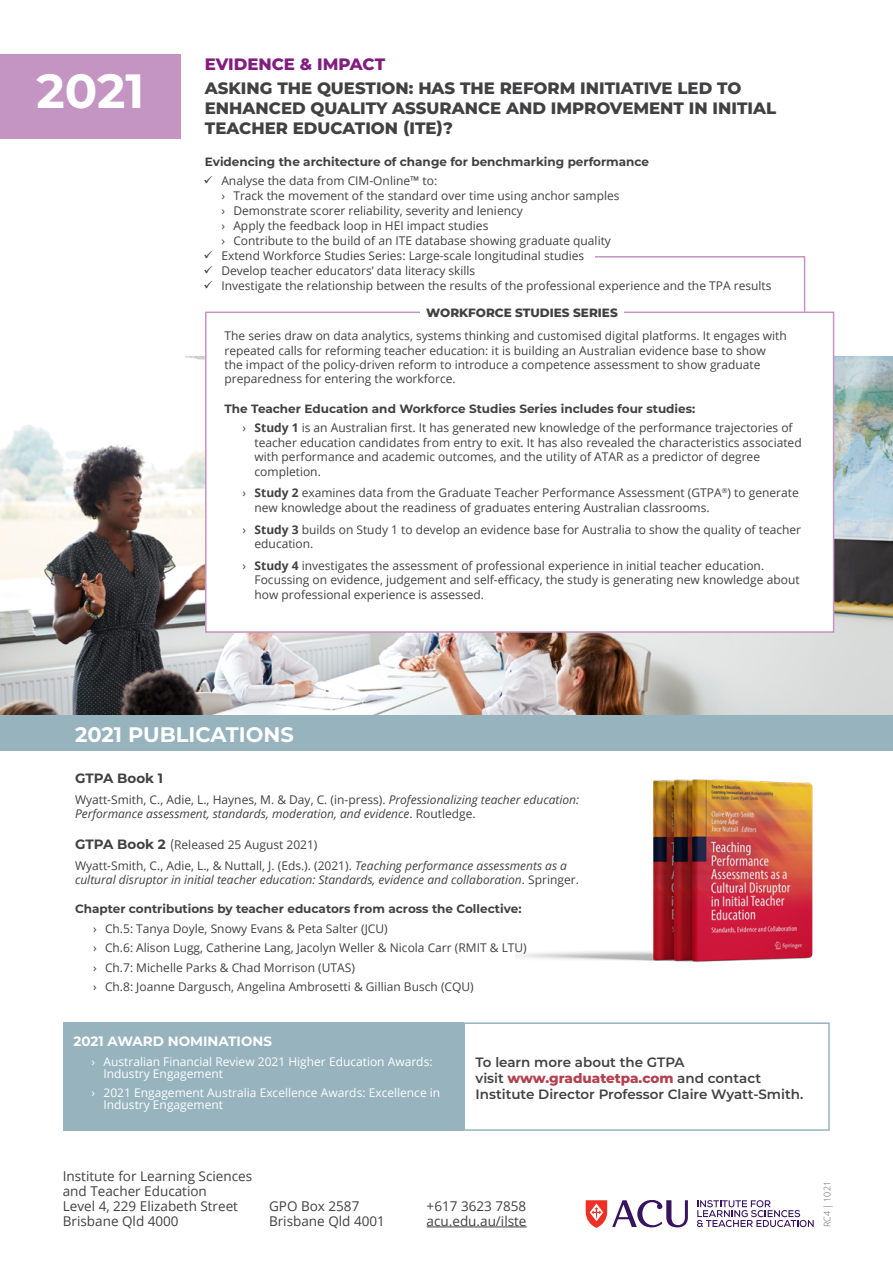
<style>
.page{position:relative;width:893px;height:1263px;background:#fff}
.page>*{position:absolute;margin:0;border:0;box-sizing:border-box;transform-origin:0 0}
.t1{font:700 48px "Montserrat";color:#fff}
.t2{font:700 21px "Montserrat";color:#fff}
.t3{font:800 16.5px/19.8px "Montserrat";color:#414042}
.t4{font:800 16.5px "Montserrat";color:#821d80}
.t5{font:13.5px/15px "Open Sans";color:#414042}
.t6{font:600 13.5px/16.2px "Montserrat";color:#414042}
.t7{font:700 13.5px "Montserrat";color:#fff}
.t8{font:700 13.5px "Montserrat";color:#414042}
.t9{font:12px/14.4px "Open Sans";color:#414042}
.t10{font:italic 12px/13.5px "Open Sans";color:#414042}
.t11{font:700 12px "Montserrat";color:#414042}
.t12{font:12px/12px "Open Sans";color:#fff}
.t13{font:800 12px "Montserrat";color:#414042}
.t14{font:300 9px "Open Sans";color:#606163}
.s1{font-weight:700}
.s2{font-style:normal}
.s3{font-family:"Montserrat";font-weight:700;font-size:13.5px}
.s4{font-family:"Montserrat";font-size:13.5px}
.s5{font-style:italic}
.s6{font-weight:800;color:#b3414f}
</style>
<div class="page">
<div style="left:0;top:54px;width:181px;height:84px;background:#c495c3"></div>
<hr style="left:427px;top:1226px;width:100px;height:1px;background:#414042">
<svg style="left:586px;top:1200px;width:102px;height:28px"></svg>
<svg style="left:697px;top:1200px;width:117px;height:27px"></svg>
<img style="left:0;top:357px;width:893px;height:358px">
<div style="left:206px;top:312px;width:628px;height:320px;background:#fff"></div>
<div style="left:205px;top:312px;width:629px;height:321px;border:2px solid #c495c3"></div>
<div style="left:420px;top:300px;width:204px;height:24px;background:#fff"></div>
<hr style="left:595px;top:256px;width:209px;height:2px;background:#c495c3">
<hr style="left:804px;top:256px;width:1px;height:56px;background:#c495c3">
<img style="left:515px;top:779px;width:298px;height:183px">
<div style="left:464px;top:1022px;width:366px;height:109px;border:2px solid #96b3be"></div>
<div style="left:63px;top:1022px;width:401px;height:109px;background:#96b3be"></div>
<div style="left:0;top:715px;width:893px;height:36px;background:#96b3be"></div>
<h1 class="t1" style="left:37px;top:56px;width:109px">2021</h1>
<h3 class="t4" style="left:205px;top:52px;width:182px">EVIDENCE &amp; IMPACT</h3>
<h3 class="t3" style="left:205px;top:78px;width:573px">ASKING THE QUESTION: HAS THE REFORM INITIATIVE LED TO<br>ENHANCED QUALITY ASSURANCE AND IMPROVEMENT IN INITIAL<br>TEACHER EDUCATION (ITE)?</h3>
<p class="t11" style="left:205px;top:153px;width:446px">Evidencing the architecture of change for benchmarking performance</p>
<p class="t9" style="left:221px;top:173px;width:552px;line-height:15px">Analyse the data from CIM-Online™ to:<br>› Track the movement of the standard over time using anchor samples<br>› Demonstrate scorer reliability, severity and leniency<br>› Apply the feedback loop in HEI impact studies<br>› Contribute to the build of an ITE database showing graduate quality<br>Extend Workforce Studies Series: Large-scale longitudinal studies<br>Develop teacher educators’ data literacy skills<br>Investigate the relationship between the results of the professional experience and the TPA results</p>
<p class="t13" style="left:426px;top:304px;width:193px">WORKFORCE STUDIES SERIES</p>
<p class="t9" style="left:225px;top:328px;width:564px">The series draw on data analytics, systems thinking and customised digital platforms. It engages with repeated calls for reforming teacher education: it is building an Australian evidence base to show the impact of the policy-driven reform to introduce a competence assessment to show graduate preparedness for entering the workforce.</p>
<p class="t11" style="left:225px;top:400px;width:472px">The Teacher Education and Workforce Studies Series includes four studies:</p>
<p class="t9" style="left:255px;top:420px;width:549px;text-indent:-12px">› <span class="s1">Study 1</span> is an Australian first. It has generated new knowledge of the performance trajectories of teacher education candidates from entry to exit. It has also revealed the characteristics associated with performance and academic outcomes, and the utility of ATAR as a predictor of degree completion.</p>
<p class="t9" style="left:255px;top:486px;width:546px;text-indent:-12px">› <span class="s1">Study 2</span> examines data from the Graduate Teacher Performance Assessment (GTPA<sup>®</sup>) to generate new knowledge about the readiness of graduates entering Australian classrooms.</p>
<p class="t9" style="left:255px;top:522px;width:548px;text-indent:-12px">› <span class="s1">Study 3</span> builds on Study 1 to develop an evidence base for Australia to show the quality of teacher education.</p>
<p class="t9" style="left:255px;top:558px;width:547px;text-indent:-12px">› <span class="s1">Study 4</span> investigates the assessment of professional experience in initial teacher education.<br>Focussing on evidence, judgement and self-efficacy, the study is generating new knowledge about how professional experience is assessed.</p>
<h2 class="t2" style="left:75px;top:719px;width:220px">2021 PUBLICATIONS</h2>
<p class="t8" style="left:75px;top:769px;width:90px">GTPA Book 1</p>
<p class="t10" style="left:75px;top:793px;width:506px"><span class="s2">Wyatt-Smith, C., Adie, L., Haynes, M. &amp; Day, C. (in-press).</span> Professionalizing teacher education:<br>Performance assessment, standards, moderation, and evidence<span class="s2">. Routledge.</span></p>
<p class="t9" style="left:75px;top:834px;width:494px;line-height:21px"><span class="s3">GTPA Book 2</span> <span class="s4">(</span>Released 25 August 2021)<br>Wyatt-Smith, C., Adie, L., &amp; Nuttall, J. (Eds.). (2021). <span class="s5">Teaching performance assessments as a</span></p>
<p class="t10" style="left:75px;top:872px;width:505px">cultural disruptor in initial teacher education: Standards, evidence and collaboration<span class="s2">. Springer.</span></p>
<p class="t11" style="left:75px;top:900px;width:448px">Chapter contributions by teacher educators from across the Collective:</p>
<p class="t9" style="left:93px;top:918px;width:435px;line-height:19.5px">› Ch.5: Tanya Doyle, Snowy Evans &amp; Peta Salter (JCU)<br>› Ch.6: Alison Lugg, Catherine Lang, Jacolyn Weller &amp; Nicola Carr (RMIT &amp; LTU) › Ch.7: Michelle Parks &amp; Chad Morrison (UTAS)<br>› Ch.8: Joanne Dargusch, Angelina Ambrosetti &amp; Gillian Busch (CQU)</p>
<p class="t7" style="left:74px;top:1031px;width:200px">2021 AWARD NOMINATIONS</p>
<p class="t12" style="left:104px;top:1055px;width:331px;text-indent:-12px">› Australian Financial Review 2021 Higher Education Awards:<br>Industry Engagement</p>
<p class="t12" style="left:104px;top:1086px;width:338px;text-indent:-12px">› 2021 Engagement Australia Excellence Awards: Excellence in<br>Industry Engagement</p>
<p class="t6" style="left:476px;top:1053px;width:329px">To learn more about the GTPA<br>visit <span class="s6">www.graduatetpa.com</span> and contact<br>Institute Director Professor Claire Wyatt-Smith.</p>
<p class="t5" style="left:63px;top:1168px;width:191px">Institute for Learning Sciences and Teacher Education<br>Level 4, 229 Elizabeth Street<br>Brisbane Qld 4000</p>
<p class="t5" style="left:269px;top:1198px;width:117px">GPO Box 2587<br>Brisbane Qld 4001</p>
<p class="t5" style="left:427px;top:1198px;width:101px">+617 3623 7858 acu.edu.au/ilste</p>
<p class="t14" style="left:821px;top:1227px;width:48px;rotate:-90deg">RC4 | 1021</p>
</div>
